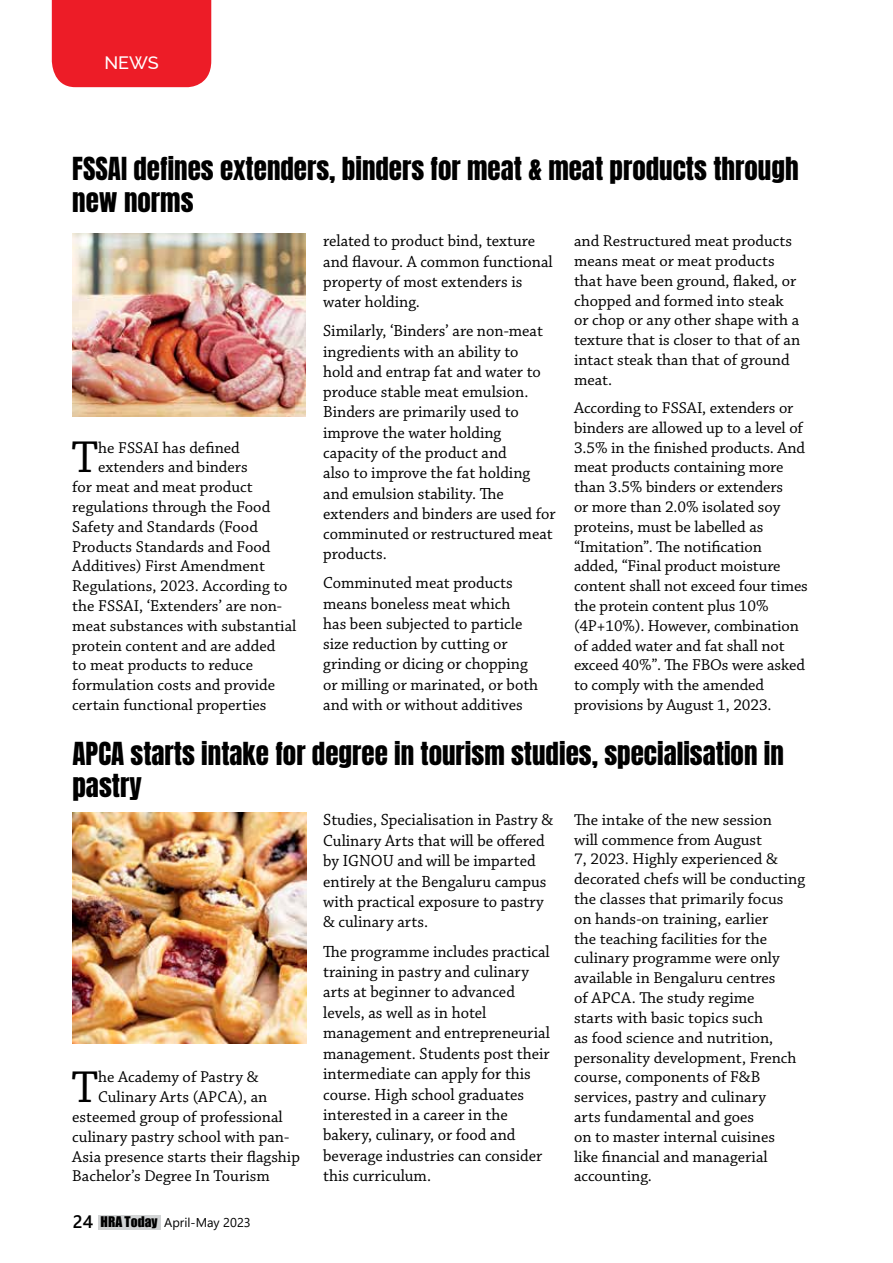
<style>
.page{position:relative;width:893px;height:1263px;background:#fff}
.page>*{position:absolute;margin:0;border:0;box-sizing:border-box;transform-origin:0 0}
.t1{font:46.95px "Chaparral Pro";color:#000}
.t2{font:27px/32.4px "Anton";color:#000}
.t3{font:500 18px "Raleway";color:#fff}
.t4{font:16.95px/20.2px "Chaparral Pro";color:#000}
.t5{font:16.5px/19.8px "Chaparral Pro";color:#000}
.t6{font:12.75px "Segoe UI";color:#000}
.s1{font-weight:600;font-size:18px}
.s2{font-family:"Impact";font-size:13.5px}
</style>
<div class="page">
<div style="left:99px;top:1215px;width:62px;height:14px;background:#d1d3d4"></div>
<img style="left:72px;top:234px;width:234px;height:182px">
<img style="left:72px;top:813px;width:234px;height:231px">
<div style="left:52px;top:0;width:159px;height:87px;background:#ed1c27"></div>
<p class="t3" style="left:104px;top:48px;width:56px">NEWS</p>
<h2 class="t2" style="left:72px;top:154px;width:728px">FSSAI defines extenders, binders for meat &amp; meat products through new norms</h2>
<p class="t5" style="left:574px;top:232px;width:228px">and Restructured meat products means meat or meat products that have been ground, flaked, or chopped and formed into steak or chop or any other shape with a texture that is closer to that of an intact steak than that of ground meat.</p>
<p class="t5" style="left:574px;top:399px;width:235px">According to FSSAI, extenders or binders are allowed up to a level of<br>3.5% in the finished products. And meat products containing more than 3.5% binders or extenders<br>or more than 2.0% isolated soy proteins, must be labelled as “Imitation”. The notification added, “Final product moisture content shall not exceed four times the protein content plus 10% (4P+10%). However, combination of added water and fat shall not exceed 40%”. The FBOs were asked to comply with the amended provisions by August 1, 2023.</p>
<h2 class="t2" style="left:72px;top:739px;width:713px">APCA starts intake for degree in tourism studies, specialisation in pastry</h2>
<p class="t4" style="left:323px;top:232px;width:231px">related to product bind, texture and flavour. A common functional property of most extenders is water holding.</p>
<p class="t4" style="left:323px;top:321px;width:234px">Similarly, ‘Binders’ are non-meat ingredients with an ability to<br>hold and entrap fat and water to produce stable meat emulsion.<br>Binders are primarily used to improve the water holding capacity of the product and<br>also to improve the fat holding and emulsion stability. The extenders and binders are used for comminuted or restructured meat products.</p>
<p class="t4" style="left:323px;top:573px;width:217px">Comminuted meat products means boneless meat which<br>has been subjected to particle size reduction by cutting or grinding or dicing or chopping or milling or marinated, or both and with or without additives</p>
<h1 class="t1" style="left:71px;top:432px;width:28px">T</h1>
<p class="t5" style="left:98px;top:438px;width:143px">he FSSAI has defined</p>
<p class="t5" style="left:98px;top:458px;width:151px">extenders and binders</p>
<p class="t5" style="left:72px;top:478px;width:182px">for meat and meat product</p>
<p class="t5" style="left:72px;top:498px;width:199px">regulations through the Food</p>
<p class="t5" style="left:72px;top:517px;width:187px">Safety and Standards (Food</p>
<p class="t5" style="left:72px;top:537px;width:200px">Products Standards and Food</p>
<p class="t5" style="left:72px;top:557px;width:194px">Additives) First Amendment</p>
<p class="t5" style="left:72px;top:577px;width:217px">Regulations, 2023. According to</p>
<p class="t5" style="left:72px;top:597px;width:211px">the FSSAI, ‘Extenders’ are non-</p>
<p class="t5" style="left:72px;top:616px;width:226px">meat substances with substantial</p>
<p class="t5" style="left:72px;top:636px;width:205px">protein content and are added</p>
<p class="t5" style="left:72px;top:656px;width:182px">to meat products to reduce</p>
<p class="t5" style="left:72px;top:676px;width:204px">formulation costs and provide</p>
<p class="t5" style="left:72px;top:696px;width:196px">certain functional properties</p>
<h1 class="t1" style="left:71px;top:1061px;width:28px">T</h1>
<p class="t5" style="left:98px;top:1068px;width:162px">he Academy of Pastry &amp;</p>
<p class="t5" style="left:98px;top:1087px;width:171px">Culinary Arts (APCA), an</p>
<p class="t5" style="left:72px;top:1107px;width:212px">esteemed group of professional</p>
<p class="t5" style="left:72px;top:1127px;width:219px">culinary pastry school with pan-</p>
<p class="t5" style="left:72px;top:1147px;width:229px">Asia presence starts their flagship</p>
<p class="t5" style="left:72px;top:1167px;width:199px">Bachelor’s Degree In Tourism</p>
<p class="t6" style="left:73px;top:1210px;width:180px"><span class="s1">24</span> <span class="s2">HRA Today</span> April-May 2023</p>
<p class="t4" style="left:323px;top:810px;width:232px">Studies, Specialisation in Pastry &amp;<br>Culinary Arts that will be offered by IGNOU and will be imparted entirely at the Bengaluru campus with practical exposure to pastry &amp; culinary arts.</p>
<p class="t4" style="left:323px;top:942px;width:228px">The programme includes practical training in pastry and culinary arts at beginner to advanced levels, as well as in hotel management and entrepreneurial management. Students post their intermediate can apply for this course. High school graduates interested in a career in the bakery, culinary, or food and beverage industries can consider this curriculum.</p>
<p class="t5" style="left:574px;top:810px;width:232px">The intake of the new session<br>will commence from August<br>7, 2023. Highly experienced &amp; decorated chefs will be conducting the classes that primarily focus on hands-on training, earlier<br>the teaching facilities for the culinary programme were only available in Bengaluru centres<br>of APCA. The study regime<br>starts with basic topics such<br>as food science and nutrition, personality development, French course, components of F&amp;B services, pastry and culinary<br>arts fundamental and goes<br>on to master internal cuisines<br>like financial and managerial accounting.</p>
</div>
